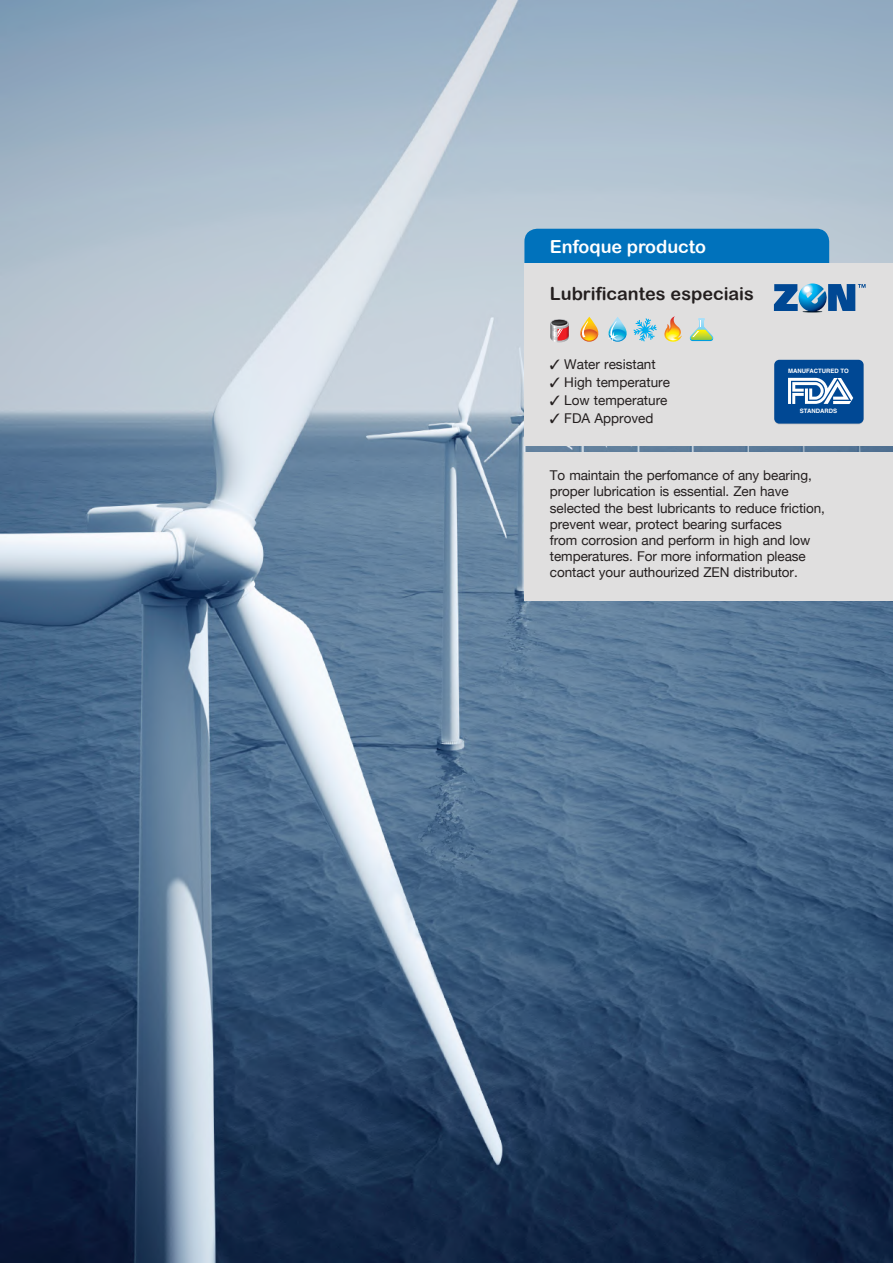
<style>
.page{position:relative;width:893px;height:1263px;background:#fff}
.page>*{position:absolute;margin:0;border:0;box-sizing:border-box;transform-origin:0 0}
.t1{font:18px "Arial Rounded MT Bold";color:#241f1f}
.t2{font:18px "Arial Rounded MT Bold";color:#fff}
.t3{font:13.5px/16.2px "Helvetica Neue";letter-spacing:-.005em;color:#241f1f}
.t4{font:700 6px "Helvetica";color:#fff}
</style>
<div class="page">
<img style="left:0;top:0;width:893px;height:1263px">
<div style="left:524px;top:229px;width:305px;height:60px;background:#0072bc;border-radius:13px"></div>
<div style="left:524px;top:264px;width:369px;height:182px;background:#e0dfdf"></div>
<div style="left:524px;top:452px;width:369px;height:149px;background:#e0dfdf"></div>
<svg style="left:774px;top:283px;width:91px;height:30px"></svg>
<div style="left:774px;top:360px;width:90px;height:64px;background:#004894;border-radius:5px"></div>
<svg style="left:788px;top:378px;width:65px;height:26px"></svg>
<svg style="left:608px;top:317px;width:19px;height:25px"></svg>
<svg style="left:580px;top:317px;width:19px;height:25px"></svg>
<svg style="left:550px;top:319px;width:19px;height:23px"></svg>
<svg style="left:633px;top:318px;width:24px;height:23px"></svg>
<svg style="left:664px;top:316px;width:18px;height:26px"></svg>
<svg style="left:690px;top:318px;width:23px;height:23px"></svg>
<h1 class="t2" style="left:550px;top:236px;width:158px">Enfoque producto</h1>
<h1 class="t1" style="left:550px;top:283px;width:205px">Lubrificantes especiais</h1>
<p class="t3" style="left:550px;top:357px;width:107px">✓ Water resistant</p>
<p class="t3" style="left:550px;top:375px;width:121px">✓ High temperature</p>
<p class="t3" style="left:550px;top:393px;width:119px">✓ Low temperature</p>
<p class="t3" style="left:550px;top:411px;width:105px">✓ FDA Approved</p>
<p class="t4" style="left:788px;top:366px;width:62px">MANUFACTURED TO</p>
<p class="t4" style="left:800px;top:406px;width:39px">STANDARDS</p>
<p class="t3" style="left:550px;top:468px;width:277px">To maintain the perfomance of any bearing, proper lubrication is essential. Zen have selected the best lubricants to reduce friction, prevent wear, protect bearing surfaces<br>from corrosion and perform in high and low temperatures. For more information please contact your authourized ZEN distributor.</p>
</div>
